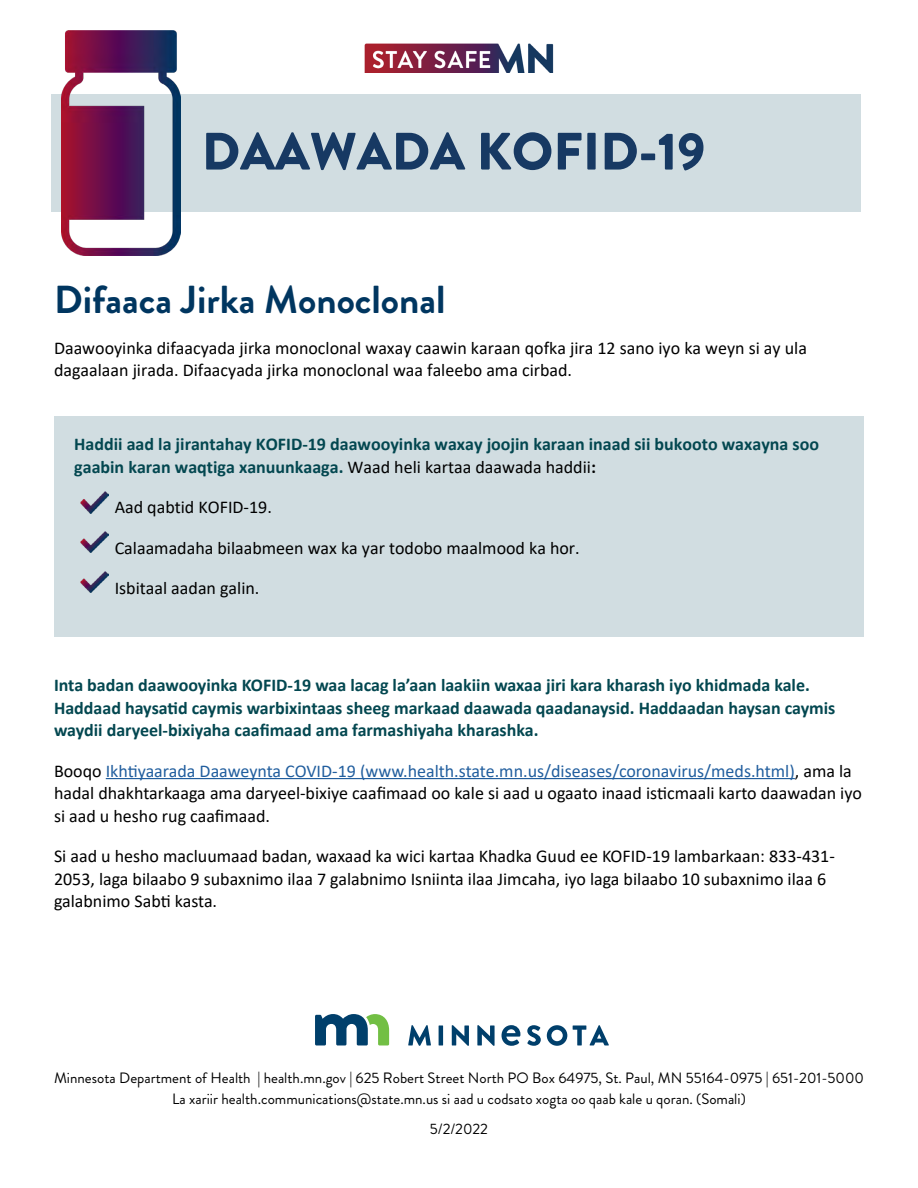
<style>
.page{position:relative;width:918px;height:1188px;background:#fff}
.page>*{position:absolute;margin:0;border:0;box-sizing:border-box;transform-origin:0 0}
.H1_-_Bold{font:900 52.5px "Brandon Grotesque";color:#173963}
.t1{font:700 39px "Brandon Grotesque";color:#003660}
.body{font:18px/22.5px "Calibri";color:#000}
.body-2{font:700 18px/22.5px "Calibri";color:#034750}
.body_10{font:15px "Brandon Grotesque";color:#000}
.s1{font-weight:400;color:#000}
.s2{color:#000}
.s3{color:#215e9e}
</style>
<div class="page">
<img style="left:364px;top:44px;width:190px;height:29px">
<div style="left:51px;top:94px;width:810px;height:118px;background:#d1dde1"></div>
<img style="left:62px;top:31px;width:119px;height:225px">
<svg style="left:315px;top:1014px;width:74px;height:31px"></svg>
<svg style="left:408px;top:1025px;width:23px;height:21px"></svg>
<hr style="left:439px;top:1025px;width:4px;height:20px;background:#003f6b">
<svg style="left:452px;top:1025px;width:17px;height:21px"></svg>
<svg style="left:477px;top:1025px;width:18px;height:21px"></svg>
<svg style="left:527px;top:1025px;width:14px;height:21px"></svg>
<svg style="left:547px;top:1025px;width:20px;height:21px"></svg>
<svg style="left:573px;top:1025px;width:36px;height:20px"></svg>
<svg style="left:502px;top:1025px;width:18px;height:21px"></svg>
<hr style="left:106px;top:778px;width:689px;height:1px;background:#215e9e">
<div style="left:54px;top:417px;width:810px;height:220px;background:#d1dde1"></div>
<img style="left:81px;top:492px;width:28px;height:21px">
<img style="left:81px;top:532px;width:28px;height:21px">
<img style="left:81px;top:572px;width:28px;height:21px">
<h1 class="H1_-_Bold" style="left:202px;top:114px;width:505px">DAAWADA KOFID-19</h1>
<h2 class="t1" style="left:54px;top:272px;width:393px">Difaaca Jirka Monoclonal</h2>
<p class="body" style="left:54px;top:336px;width:754px">Daawooyinka difaacyada jirka monoclonal waxay caawin karaan qofka jira 12 sano iyo ka weyn si ay ula dagaalaan jirada. Difaacyada jirka monoclonal waa faleebo ama cirbad.</p>
<p class="body-2" style="left:74px;top:433px;width:746px">Haddii aad la jirantahay KOFID-19 daawooyinka waxay joojin karaan inaad sii bukooto waxayna soo gaabin karan waqtiga xanuunkaaga. <span class="s1">Waad heli kartaa daawada haddii</span><span class="s2">:</span></p>
<p class="body" style="left:115px;top:496px;width:159px">Aad qabtid KOFID-19.</p>
<p class="body" style="left:115px;top:536px;width:467px">Calaamadaha bilaabmeen wax ka yar todobo maalmood ka hor.</p>
<p class="body" style="left:115px;top:577px;width:146px">Isbitaal aadan galin.</p>
<p class="body-2" style="left:54px;top:674px;width:783px">Inta badan daawooyinka KOFID-19 waa lacag la’aan laakiin waxaa jiri kara kharash iyo khidmada kale.<br>Haddaad haysatid caymis warbixintaas sheeg markaad daawada qaadanaysid. Haddaadan haysan caymis waydii daryeel-bixiyaha caafimaad ama farmashiyaha kharashka.</p>
<p class="body" style="left:54px;top:759px;width:809px">Booqo <span class="s3">Ikhtiyaarada Daaweynta COVID-19 (www.health.state.mn.us/diseases/coronavirus/meds.html)</span>, ama la hadal dhakhtarkaaga ama daryeel-bixiye caafimaad oo kale si aad u ogaato inaad isticmaali karto daawadan iyo si aad u hesho rug caafimaad.</p>
<p class="body" style="left:54px;top:844px;width:782px">Si aad u hesho macluumaad badan, waxaad ka wici kartaa Khadka Guud ee KOFID-19 lambarkaan: 833-431-<br>2053, laga bilaabo 9 subaxnimo ilaa 7 galabnimo Isniinta ilaa Jimcaha, iyo laga bilaabo 10 subaxnimo ilaa 6 galabnimo Sabti kasta.</p>
<p class="body_10" style="left:54px;top:1068px;width:812px">Minnesota Department of Health | health.mn.gov | 625 Robert Street North PO Box 64975, St. Paul, MN 55164-0975 | 651-201-5000</p>
<p class="body_10" style="left:172px;top:1089px;width:575px">La xariir health.communications@state.mn.us si aad u codsato xogta oo qaab kale u qoran. (Somali)</p>
<p class="body_10" style="left:430px;top:1119px;width:60px">5/2/2022</p>
</div>
